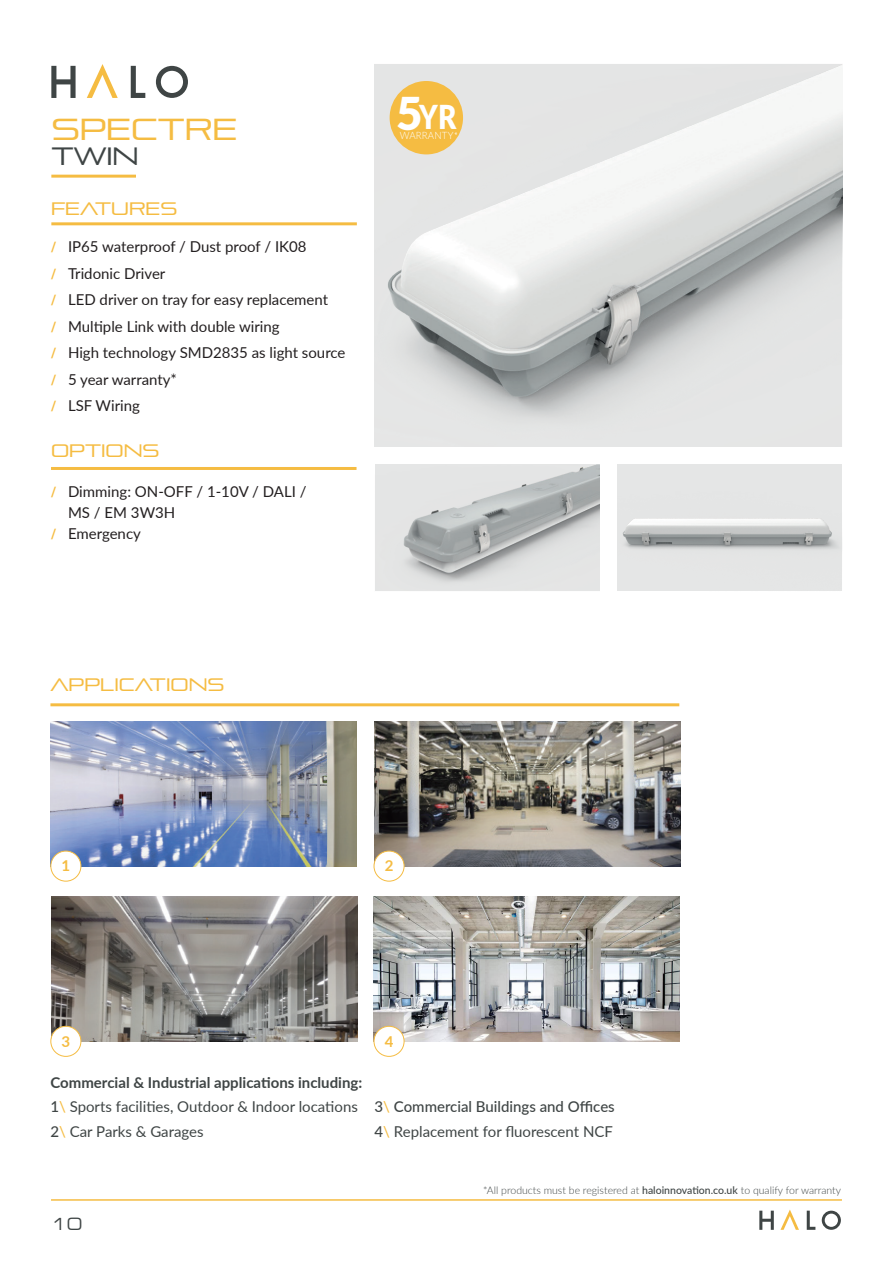
<style>
.page{position:relative;width:893px;height:1263px;background:#fff}
.page>*{position:absolute;margin:0;border:0;box-sizing:border-box;transform-origin:0 0}
.t1{font:900 45.45px "Lato";color:#fff}
.t2{font:900 33.15px "Lato";color:#fff;scale:.84 1}
.t3{font:30.3px "Pirulen Bk";color:#f5bc42}
.t4{font:24.9px "Pirulen Bk";color:#3f4545}
.t5{font:18px "Pirulen Bk";color:#f5bc42}
.t6{font:expanded 16.5px "Square 721 BT";color:#3f4545}
.t7{font:15px/21px "Lato";color:#231f20}
.t8{font:15px "Lato";color:#3f4545}
.t9{font:700 15px "Lato";color:#3f4545}
.t10{font:500 15px "Lato";color:#3f4545}
.t11{font:700 15px "Lato";color:#f5bc42}
.t12{font:300 10.5px "Lato";color:#3f4545}
.t13{font:300 10.05px "Lato";letter-spacing:.02em;color:#fff;scale:.96 1}
.s1{font-family:"Proxima Nova";font-weight:700;color:#f5bc42}
.s2{font-weight:500}
.s3{font-weight:500;color:#f5bc42}
.s4{color:#f5bc42}
</style>
<div class="page">
<hr style="left:51px;top:1199px;width:791px;height:2px;background:#f5bc42">
<svg style="left:780px;top:1209px;width:19px;height:21px"></svg>
<svg style="left:822px;top:1211px;width:19px;height:19px"></svg>
<svg style="left:759px;top:1210px;width:15px;height:20px"></svg>
<svg style="left:807px;top:1210px;width:8px;height:20px"></svg>
<img style="left:375px;top:64px;width:467px;height:382px">
<hr style="left:51px;top:175px;width:85px;height:3px;background:#f5bc42">
<hr style="left:51px;top:222px;width:306px;height:3px;background:#f5bc42">
<hr style="left:51px;top:467px;width:305px;height:3px;background:#f5bc42">
<hr style="left:50px;top:703px;width:629px;height:3px;background:#f5bc42">
<img style="left:375px;top:464px;width:225px;height:127px">
<img style="left:617px;top:464px;width:225px;height:127px">
<svg style="left:87px;top:64px;width:31px;height:34px"></svg>
<svg style="left:156px;top:66px;width:32px;height:32px"></svg>
<svg style="left:51px;top:66px;width:25px;height:32px"></svg>
<svg style="left:131px;top:66px;width:14px;height:32px"></svg>
<img style="left:50px;top:721px;width:307px;height:145px">
<img style="left:374px;top:721px;width:306px;height:145px">
<img style="left:373px;top:897px;width:306px;height:144px">
<img style="left:51px;top:897px;width:306px;height:144px">
<div style="left:51px;top:851px;width:30px;height:30px;background:#fff;border-radius:50%"></div>
<div style="left:50px;top:851px;width:31px;height:30px;border:1px solid #f5bc42;border-radius:50%"></div>
<div style="left:51px;top:1026px;width:30px;height:30px;background:#fff;border-radius:50%"></div>
<div style="left:50px;top:1026px;width:31px;height:31px;border:1px solid #f5bc42;border-radius:50%"></div>
<div style="left:374px;top:851px;width:30px;height:30px;background:#fff;border-radius:50%"></div>
<div style="left:374px;top:851px;width:30px;height:30px;border:1px solid #f5bc42;border-radius:50%"></div>
<div style="left:374px;top:1026px;width:30px;height:30px;background:#fff;border-radius:50%"></div>
<div style="left:374px;top:1026px;width:30px;height:31px;border:1px solid #f5bc42;border-radius:50%"></div>
<div style="left:390px;top:81px;width:73px;height:73px;background:#f5bc42;border-radius:50%"></div>
<p class="t3" style="left:51px;top:111px;width:188px">SPECTRE</p>
<p class="t4" style="left:51px;top:141px;width:89px">TWIN</p>
<p class="t5" style="left:51px;top:198px;width:128px">FEATURES</p>
<p class="t7" style="left:51px;top:236px;width:257px"><span class="s1">/</span> IP65 waterproof / Dust proof / IK08</p>
<p class="t7" style="left:51px;top:262px;width:116px"><span class="s1">/</span> Tridonic Driver</p>
<p class="t7" style="left:51px;top:289px;width:279px"><span class="s1">/</span> LED driver on tray for easy replacement</p>
<p class="t7" style="left:51px;top:315px;width:230px"><span class="s1">/</span> Multiple Link with double wiring</p>
<p class="t7" style="left:51px;top:342px;width:296px"><span class="s1">/</span> High technology SMD2835 as light source</p>
<p class="t7" style="left:51px;top:368px;width:127px"><span class="s1">/</span> 5 year warranty*</p>
<p class="t7" style="left:51px;top:395px;width:90px"><span class="s1">/</span> LSF Wiring</p>
<p class="t5" style="left:51px;top:440px;width:110px">OPTIONS</p>
<p class="t7" style="left:68px;top:481px;width:240px;text-indent:-17px"><span class="s1">/</span> Dimming: ON-OFF / 1-10V / DALI /<br>MS / EM 3W3H</p>
<p class="t7" style="left:51px;top:523px;width:91px"><span class="s1">/</span> Emergency</p>
<p class="t1" style="left:396px;top:79px;width:28px">5</p>
<p class="t13" style="left:400px;top:129px;width:58px">WARRANTY</p>
<p class="t2" style="left:419px;top:92px;width:46px">YR</p>
<p class="t5" style="left:50px;top:674px;width:175px">APPLICATIONS</p>
<p class="t11" style="left:62px;top:855px;width:10px">1</p>
<p class="t11" style="left:385px;top:855px;width:10px">2</p>
<p class="t11" style="left:62px;top:1030px;width:10px">3</p>
<p class="t9" style="left:50px;top:1071px;width:313px">Commercial &amp; Industrial applications including:</p>
<p class="t8" style="left:50px;top:1095px;width:309px"><span class="s2">1</span><span class="s3">\</span> Sports facilities, Outdoor &amp; Indoor locations</p>
<p class="t8" style="left:50px;top:1121px;width:155px"><span class="s2">2</span><span class="s3">\</span> Car Parks &amp; Garages</p>
<p class="t11" style="left:385px;top:1030px;width:10px">4</p>
<p class="t10" style="left:375px;top:1095px;width:242px">3<span class="s4">\</span> Commercial Buildings and Offices</p>
<p class="t8" style="left:375px;top:1121px;width:240px"><span class="s2">4</span><span class="s3">\</span> Replacement for fluorescent NCF</p>
<p class="t6" style="left:51px;top:1214px;width:33px">10</p>
<p class="t12" style="left:483px;top:1182px;width:360px">*All products must be registered at <span class="s2">haloinnovation.co.uk</span> to qualify for warranty</p>
</div>
